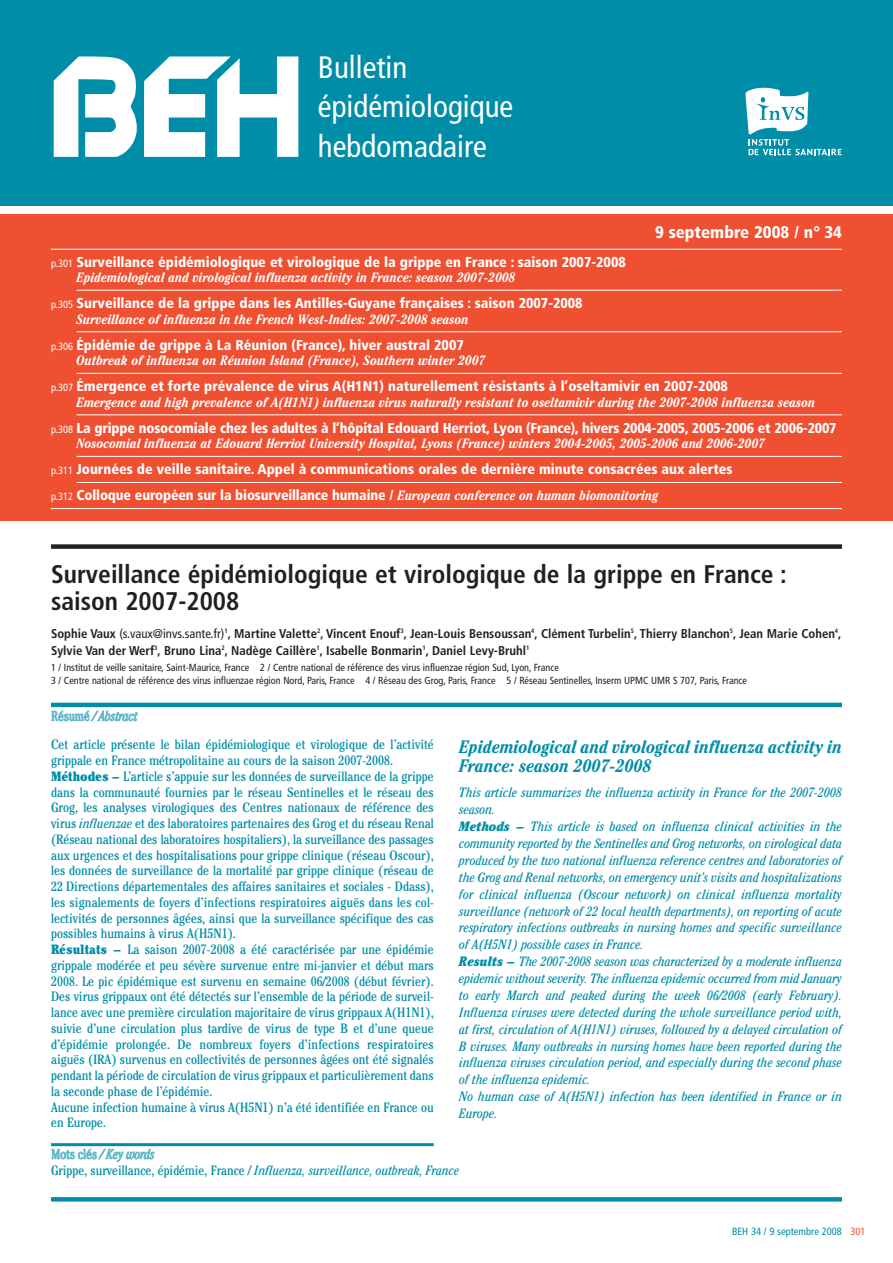
<style>
.page{position:relative;width:893px;height:1263px;background:#fff}
.page>*{position:absolute;margin:0;border:0;box-sizing:border-box;transform-origin:0 0}
.t1{font:condensed 30.9px/39.6px "Frutiger";color:#fff}
.t2{font:700 condensed 25.5px/27px "Frutiger";color:#231f20}
.t3{font:italic 700 condensed 18px/19.5px "Cheltenham";color:#008da8}
.t4{font:900 condensed 16.8px "Frutiger";color:#fff}
.t5{font:900 condensed 14.25px/26.1px "Frutiger";color:#fff}
.t6{font:condensed 13.5px/15.8px "Cheltenham";color:#008da8}
.t7{font:italic condensed 13.5px/16.8px "Cheltenham";color:#008da8}
.t8{font:italic 700 condensed 13.5px "Cheltenham";color:#fff}
.t9{font:italic 300 condensed 13.5px "Cheltenham";letter-spacing:-.005em;color:#66b9cc}
.t10{font:700 condensed 12.75px/16.5px "Frutiger";color:#231f20}
.t11{font:condensed 10.5px "Frutiger";color:#008da8}
.t12{font:condensed 10.2px/12.3px "Frutiger";color:#231f20}
.s1{font-weight:400;font-size:10.5px}
.s2{font-family:"Cheltenham";font-weight:700;font-style:italic;font-size:13.5px}
.s3{font-weight:400}
.s4{font-style:normal}
.s5{font-weight:900}
.s6{font-style:italic}
.s7{font-weight:300;font-style:normal;color:#66b9cc}
.s8{font-weight:300;color:#66b9cc}
.s9{color:#ef5032}
</style>
<div class="page">
<div style="left:0;top:0;width:893px;height:206px;background:#008da8"></div>
<svg style="left:54px;top:56px;width:244px;height:101px"></svg>
<svg style="left:745px;top:88px;width:97px;height:67px"></svg>
<div style="left:0;top:215px;width:893px;height:306px;background:#ef5032"></div>
<hr style="left:51px;top:249px;width:791px;height:1px;background:#fff">
<hr style="left:77px;top:290px;width:765px;height:1px;background:#fff">
<hr style="left:77px;top:331px;width:765px;height:1px;background:#fff">
<hr style="left:77px;top:373px;width:765px;height:1px;background:#fff">
<hr style="left:77px;top:414px;width:765px;height:1px;background:#fff">
<hr style="left:77px;top:456px;width:765px;height:1px;background:#fff">
<hr style="left:77px;top:482px;width:765px;height:1px;background:#fff">
<hr style="left:51px;top:508px;width:791px;height:1px;background:#fff">
<div style="left:51px;top:544px;width:791px;height:5px;background:#231f20"></div>
<hr style="left:51px;top:703px;width:791px;height:4px;background:#008da8">
<svg style="left:51px;top:1197px;width:791px;height:4px;background:#068faa"></svg>
<hr style="left:51px;top:1143px;width:383px;height:3px;background:#008da8">
<h1 class="t1" style="left:318px;top:50px;width:197px">Bulletin épidémiologique hebdomadaire</h1>
<p class="t4" style="left:655px;top:225px;width:188px">9 septembre 2008 / n° 34</p>
<p class="t5" style="left:51px;top:250px;width:576px"><span class="s1">p.301</span> Surveillance épidémiologique et virologique de la grippe en France : saison 2007-2008</p>
<p class="t8" style="left:77px;top:273px;width:441px">Epidemiological and virological influenza activity in France: season 2007-2008</p>
<p class="t5" style="left:51px;top:291px;width:533px"><span class="s1">p.305</span> Surveillance de la grippe dans les Antilles-Guyane françaises : saison 2007-2008</p>
<p class="t8" style="left:77px;top:314px;width:394px">Surveillance of influenza in the French West-Indies: 2007-2008 season</p>
<p class="t5" style="left:51px;top:333px;width:414px"><span class="s1">p.306</span> Épidémie de grippe à La Réunion (France), hiver austral 2007</p>
<p class="t8" style="left:77px;top:356px;width:410px">Outbreak of influenza on Réunion Island (France), Southern winter 2007</p>
<p class="t5" style="left:51px;top:374px;width:678px"><span class="s1">p.307</span> Émergence et forte prévalence de virus A(H1N1) naturellement résistants à l’oseltamivir en 2007-2008</p>
<p class="t8" style="left:77px;top:397px;width:740px">Emergence and high prevalence of A(H1N1) influenza virus naturally resistant to oseltamivir during the 2007-2008 influenza season</p>
<p class="t5" style="left:51px;top:416px;width:787px"><span class="s1">p.308</span> La grippe nosocomiale chez les adultes à l’hôpital Edouard Herriot, Lyon (France), hivers 2004-2005, 2005-2006 et 2006-2007</p>
<p class="t8" style="left:77px;top:439px;width:690px">Nosocomial influenza at Edouard Herriot University Hospital, Lyons (France) winters 2004-2005, 2005-2006 and 2006-2007</p>
<p class="t5" style="left:51px;top:457px;width:683px"><span class="s1">p.311</span> Journées de veille sanitaire. Appel à communications orales de dernière minute consacrées aux alertes <span class="s1">p.312</span> Colloque européen sur la biosurveillance humaine / <span class="s2">European conference on human biomonitoring</span></p>
<h2 class="t2" style="left:51px;top:562px;width:737px">Surveillance épidémiologique et virologique de la grippe en France : saison 2007-2008</h2>
<p class="t10" style="left:51px;top:626px;width:792px">Sophie Vaux <span class="s3">(s.vaux@invs.sante.fr)</span><sup>1</sup>, Martine Valette<sup>2</sup>, Vincent Enouf<sup>3</sup>, Jean-Louis Bensoussan<sup>4</sup>, Clément Turbelin<sup>5</sup>, Thierry Blanchon<sup>5</sup>, Jean Marie Cohen<sup>4</sup>,<br>Sylvie Van der Werf<sup>3</sup>, Bruno Lina<sup>2</sup>, Nadège Caillère<sup>1</sup>, Isabelle Bonmarin<sup>1</sup>, Daniel Levy-Bruhl<sup>1</sup></p>
<p class="t12" style="left:51px;top:662px;width:698px">1 / Institut de veille sanitaire, Saint-Maurice, France 2 / Centre national de référence des virus influenzae région Sud, Lyon, France<br>3 / Centre national de référence des virus influenzae région Nord, Paris, France 4 / Réseau des Grog, Paris, France 5 / Réseau Sentinelles, Inserm UPMC UMR S 707, Paris, France</p>
<p class="t9" style="left:51px;top:711px;width:88px"><span class="s4">Résumé</span> / Abstract</p>
<h3 class="t3" style="left:459px;top:738px;width:384px">Epidemiological and virological influenza activity in<br>France: season 2007-2008</h3>
<p class="t7" style="left:459px;top:786px;width:384px">This article summarizes the influenza activity in France for the 2007-2008 season.<br><span class="s5">Methods –</span> This article is based on influenza clinical activities in the community reported by the Sentinelles and Grog networks, on virological data produced by the two national influenza reference centres and laboratories of the Grog and Renal networks, on emergency unit’s visits and hospitalizations for clinical influenza (Oscour network) on clinical influenza mortality surveillance (network of 22 local health departments), on reporting of acute respiratory infections outbreaks in nursing homes and specific surveillance of A(H5N1) possible cases in France.<br><span class="s5">Results –</span> The 2007-2008 season was characterized by a moderate influenza epidemic without severity. The influenza epidemic occurred from mid January to early March and peaked during the week 06/2008 (early February).<br>Influenza viruses were detected during the whole surveillance period with, at first, circulation of A(H1N1) viruses, followed by a delayed circulation of B viruses. Many outbreaks in nursing homes have been reported during the influenza viruses circulation period, and especially during the second phase of the influenza epidemic.<br>No human case of A(H5N1) infection has been identified in France or in Europe.</p>
<p class="t6" style="left:51px;top:738px;width:384px">Cet article présente le bilan épidémiologique et virologique de l’activité grippale en France métropolitaine au cours de la saison 2007-2008.<br><span class="s5">Méthodes –</span> L’article s’appuie sur les données de surveillance de la grippe dans la communauté fournies par le réseau Sentinelles et le réseau des Grog, les analyses virologiques des Centres nationaux de référence des virus <span class="s6">influenzae</span> et des laboratoires partenaires des Grog et du réseau Renal (Réseau national des laboratoires hospitaliers), la surveillance des passages aux urgences et des hospitalisations pour grippe clinique (réseau Oscour), les données de surveillance de la mortalité par grippe clinique (réseau de 22 Directions départementales des affaires sanitaires et sociales - Ddass), les signalements de foyers d’infections respiratoires aiguës dans les col&shy;lectivités de personnes âgées, ainsi que la surveillance spécifique des cas possibles humains à virus A(H5N1).<br><span class="s5">Résultats –</span> La saison 2007-2008 a été caractérisée par une épidémie grippale modérée et peu sévère survenue entre mi-janvier et début mars 2008. Le pic épidémique est survenu en semaine 06/2008 (début février).<br>Des virus grippaux ont été détectés sur l’ensemble de la période de surveil&shy;lance avec une première circulation majoritaire de virus grippaux A(H1N1), suivie d’une circulation plus tardive de virus de type B et d’une queue d’épidémie prolongée. De nombreux foyers d’infections respiratoires aiguës (IRA) survenus en collectivités de personnes âgées ont été signalés pendant la période de circulation de virus grippaux et particulièrement dans la seconde phase de l’épidémie.<br>Aucune infection humaine à virus A(H5N1) n’a été identifiée en France ou en Europe.</p>
<p class="t7" style="left:51px;top:1147px;width:410px;line-height:16.2px"><span class="s7">Mots clés</span> <span class="s8">/ Key words<br></span><span class="s4">Grippe, surveillance, épidémie, France /</span> Influenza, surveillance, outbreak, France</p>
<p class="t11" style="left:732px;top:1227px;width:135px">BEH 34 / 9 septembre 2008 <span class="s9">301</span></p>
</div>
